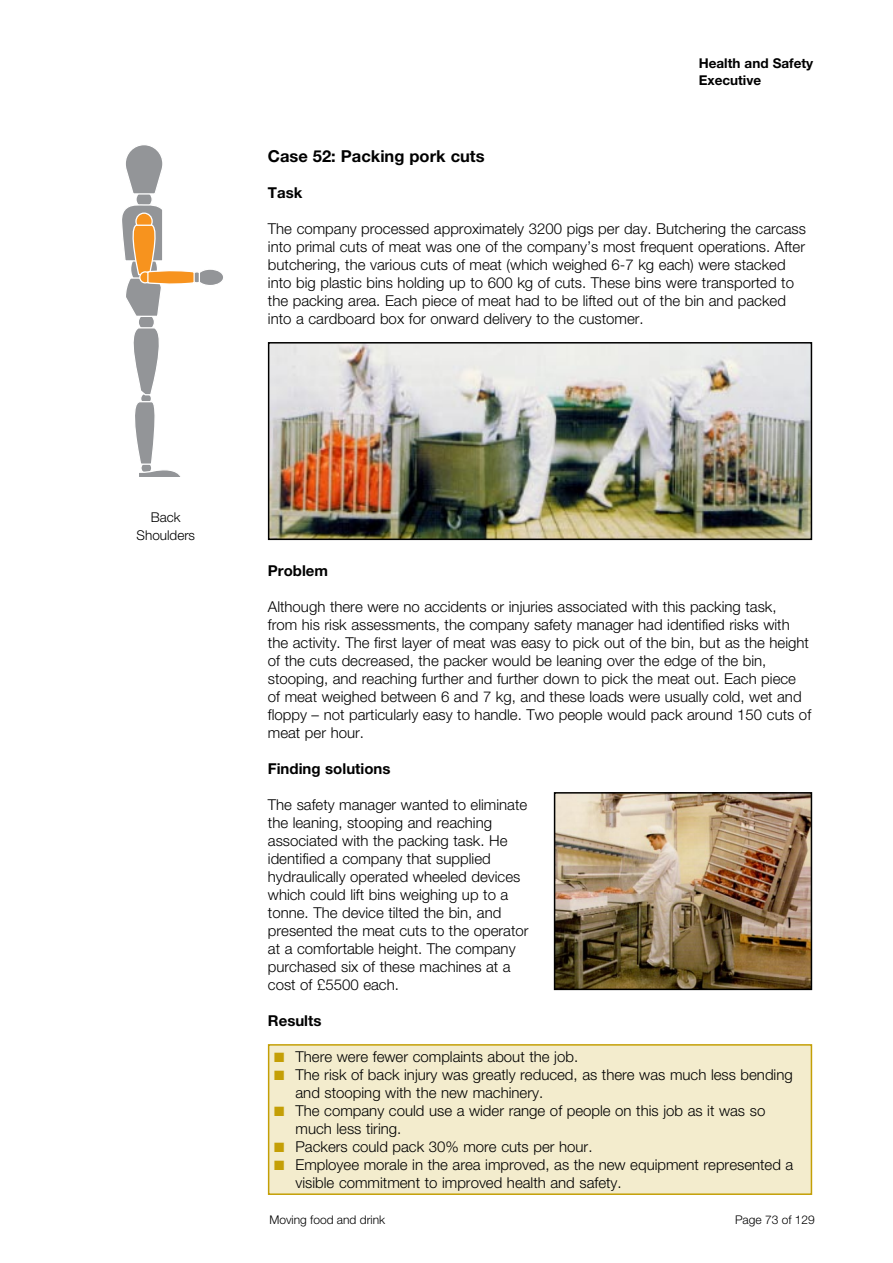
<style>
.page{position:relative;width:893px;height:1263px;background:#fff}
.page>*{position:absolute;margin:0;border:0;box-sizing:border-box;transform-origin:0 0}
.t1{font:700 16.5px "Helvetica Neue";color:#000}
.Body_text{font:300 15px/18px "Helvetica Neue";color:#000}
.Boxed_BULLET{font:300 15px/18px "Helvetica Neue";color:#000}
.Body_text-2{font:700 15px "Helvetica Neue";color:#000}
.t2{font:700 13.5px/16.5px "Helvetica Neue";color:#000}
.t3{font:300 13.5px/18px "Helvetica Neue";color:#000;text-align:center}
.t4{font:300 12px "Helvetica Neue";color:#000}
.s1{color:#c49f06}
</style>
<div class="page">
<div style="left:268px;top:1044px;width:544px;height:151px;background:#f3eccd;border:2px solid #c49f06"></div>
<svg style="left:122px;top:145px;width:101px;height:332px"></svg>
<img style="left:271px;top:345px;width:538px;height:192px">
<div style="left:268px;top:342px;width:544px;height:198px;border:2px solid #000"></div>
<img style="left:557px;top:795px;width:252px;height:192px">
<div style="left:554px;top:792px;width:258px;height:198px;border:2px solid #000"></div>
<p class="t2" style="left:699px;top:55px;width:116px">Health and Safety<br>Executive</p>
<h3 class="t1" style="left:268px;top:146px;width:218px">Case 52: Packing pork cuts</h3>
<p class="Body_text-2" style="left:268px;top:183px;width:36px">Task</p>
<p class="Body_text" style="left:268px;top:219px;width:539px">The company processed approximately 3200 pigs per day. Butchering the carcass into primal cuts of meat was one of the company’s most frequent operations. After butchering, the various cuts of meat (which weighed 6-7 kg each) were stacked into big plastic bins holding up to 600 kg of cuts. These bins were transported to the packing area. Each piece of meat had to be lifted out of the bin and packed into a cardboard box for onward delivery to the customer.</p>
<p class="t3" style="left:137px;top:508px;width:60px">Back<br>Shoulders</p>
<p class="Body_text-2" style="left:268px;top:561px;width:62px">Problem</p>
<p class="Body_text" style="left:268px;top:597px;width:545px">Although there were no accidents or injuries associated with this packing task,<br>from his risk assessments, the company safety manager had identified risks with the activity. The first layer of meat was easy to pick out of the bin, but as the height of the cuts decreased, the packer would be leaning over the edge of the bin, stooping, and reaching further and further down to pick the meat out. Each piece of meat weighed between 6 and 7 kg, and these loads were usually cold, wet and floppy – not particularly easy to handle. Two people would pack around 150 cuts of meat per hour.</p>
<p class="Body_text-2" style="left:268px;top:759px;width:124px">Finding solutions</p>
<p class="Body_text" style="left:268px;top:795px;width:262px">The safety manager wanted to eliminate the leaning, stooping and reaching associated with the packing task. He identified a company that supplied hydraulically operated wheeled devices which could lift bins weighing up to a tonne. The device tilted the bin, and presented the meat cuts to the operator at a comfortable height. The company purchased six of these machines at a cost of £5500 each.</p>
<p class="Body_text-2" style="left:268px;top:1011px;width:55px">Results</p>
<p class="Boxed_BULLET" style="left:274px;top:1047px;width:305px"><span class="s1">■</span> There were fewer complaints about the job.</p>
<p class="Boxed_BULLET" style="left:296px;top:1065px;width:499px;text-indent:-21px"><span class="s1">■</span> The risk of back injury was greatly reduced, as there was much less bending and stooping with the new machinery.</p>
<p class="Boxed_BULLET" style="left:296px;top:1101px;width:471px;text-indent:-21px"><span class="s1">■</span> The company could use a wider range of people on this job as it was so much less tiring.</p>
<p class="Boxed_BULLET" style="left:274px;top:1137px;width:320px"><span class="s1">■</span> Packers could pack 30% more cuts per hour.</p>
<p class="Boxed_BULLET" style="left:296px;top:1155px;width:499px;text-indent:-21px"><span class="s1">■</span> Employee morale in the area improved, as the new equipment represented a visible commitment to improved health and safety.</p>
<p class="t4" style="left:269px;top:1212px;width:117px">Moving food and drink</p>
<p class="t4" style="left:735px;top:1212px;width:81px">Page 73 of 129</p>
</div>
